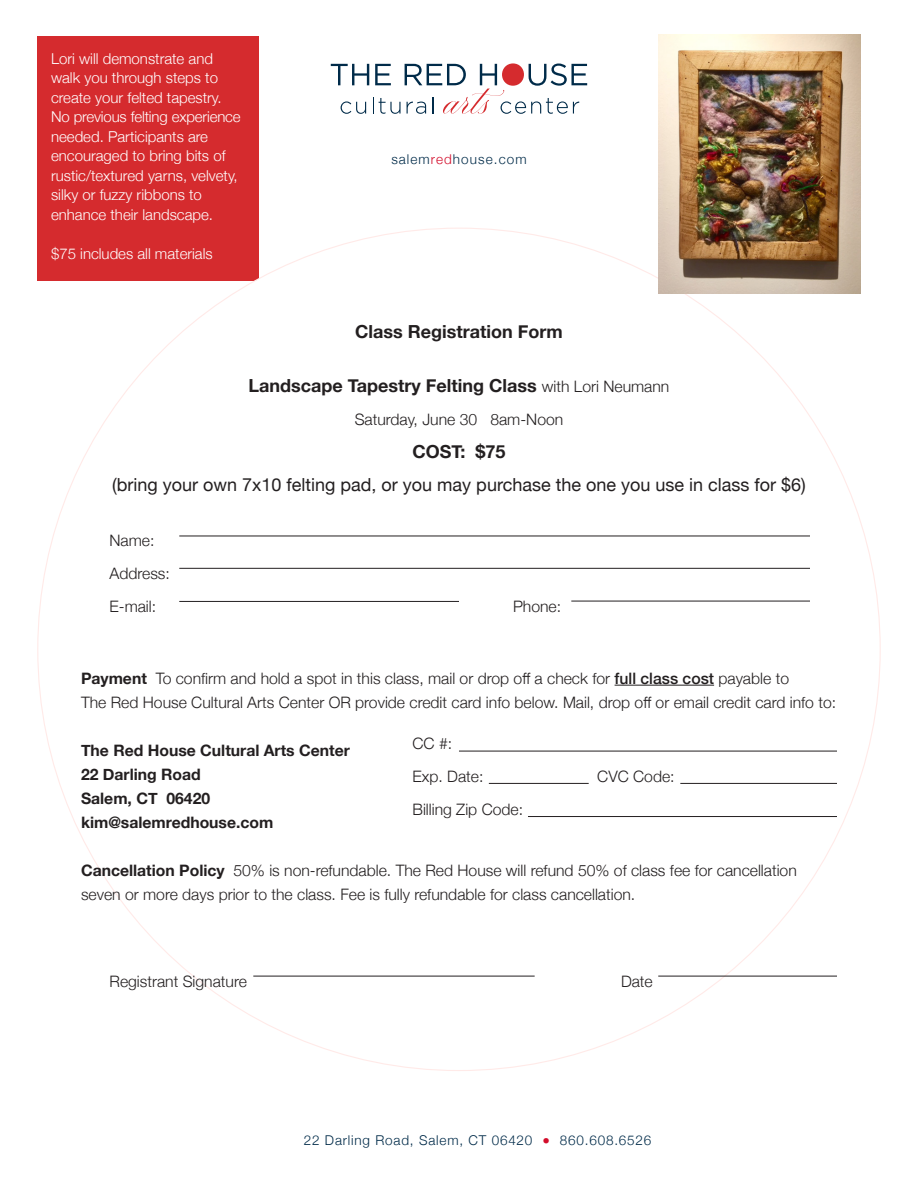
<style>
.page{position:relative;width:918px;height:1188px;background:#fff}
.page>*{position:absolute;margin:0;border:0;box-sizing:border-box;transform-origin:0 0}
.t1{font:700 18px "Helvetica Neue";color:#231f20}
.t2{font:18px "Helvetica Neue";color:#231f20}
.t3{font:300 15.75px/24px "Helvetica Neue";color:#231f20}
.t4{font:700 15.75px "Helvetica Neue";color:#231f20}
.t5{font:300 15px/19.5px "Helvetica Neue";color:#fff}
.t6{font:300 13.5px "Helvetica Neue";letter-spacing:.06em;color:#002b49}
.t7{font:300 13.5px "Helvetica Neue";letter-spacing:.08em;color:#002b49}
.s1{color:#d30d2b}
.s2{font-weight:300;font-size:15.75px}
.s3{font-weight:700}
.s4{font-weight:500}
.s5{font-size:15px;color:#d30d2b}
</style>
<div class="page">
<div style="left:37px;top:37px;width:222px;height:244px;background:#d52b2e"></div>
<svg style="left:331px;top:64px;width:256px;height:50px"></svg>
<hr style="left:615px;top:685px;width:99px;height:1px;background:#231f20">
<hr style="left:179px;top:536px;width:631px;height:1px;background:#231f20">
<hr style="left:179px;top:601px;width:280px;height:1px;background:#231f20">
<hr style="left:571px;top:601px;width:239px;height:1px;background:#231f20">
<hr style="left:179px;top:568px;width:631px;height:1px;background:#231f20">
<hr style="left:658px;top:976px;width:179px;height:1px;background:#231f20">
<hr style="left:253px;top:976px;width:282px;height:1px;background:#231f20">
<hr style="left:459px;top:751px;width:378px;height:1px;background:#231f20">
<hr style="left:528px;top:816px;width:309px;height:1px;background:#231f20">
<hr style="left:680px;top:783px;width:157px;height:1px;background:#231f20">
<hr style="left:489px;top:783px;width:100px;height:1px;background:#231f20">
<img style="left:658px;top:34px;width:203px;height:260px">
<p class="t5" style="left:51px;top:48px;width:191px">Lori will demonstrate and walk you through steps to create your felted tapestry.<br>No previous felting experience needed. Participants are encouraged to bring bits of rustic/textured yarns, velvety, silky or fuzzy ribbons to enhance their landscape.</p>
<p class="t5" style="left:51px;top:243px;width:163px">$75 includes all materials</p>
<p class="t7" style="left:391px;top:148px;width:137px">salem<span class="s1">red</span>house.com</p>
<p class="t1" style="left:355px;top:317px;width:209px">Class Registration Form</p>
<p class="t1" style="left:249px;top:372px;width:422px">Landscape Tapestry Felting Class <span class="s2">with Lori Neumann</span></p>
<p class="t3" style="left:355px;top:407px;width:210px">Saturday, June 30 8am-Noon</p>
<p class="t1" style="left:412px;top:438px;width:95px">COST: $75</p>
<p class="t2" style="left:112px;top:472px;width:695px">(bring your own 7x10 felting pad, or you may purchase the one you use in class for $6)</p>
<p class="t3" style="left:110px;top:527px;width:46px">Name:</p>
<p class="t3" style="left:110px;top:560px;width:62px">Address:</p>
<p class="t3" style="left:110px;top:593px;width:48px">E-mail:</p>
<p class="t3" style="left:513px;top:593px;width:50px">Phone:</p>
<p class="t3" style="left:81px;top:665px;width:710px"><span class="s3">Payment</span> To confirm and hold a spot in this class, mail or drop off a check for <span class="s4">full class cost</span> payable to</p>
<p class="t3" style="left:81px;top:689px;width:757px">The Red House Cultural Arts Center OR provide credit card info below. Mail, drop off or email credit card info to:</p>
<p class="t4" style="left:81px;top:738px;width:270px">The Red House Cultural Arts Center</p>
<p class="t4" style="left:81px;top:762px;width:121px">22 Darling Road</p>
<p class="t4" style="left:81px;top:786px;width:131px">Salem, CT 06420</p>
<p class="t4" style="left:81px;top:810px;width:194px">kim@salemredhouse.com</p>
<p class="t3" style="left:81px;top:857px;width:717px"><span class="s3">Cancellation Policy</span> 50% is non-refundable. The Red House will refund 50% of class fee for cancellation seven or more days prior to the class. Fee is fully refundable for class cancellation.</p>
<p class="t3" style="left:413px;top:731px;width:41px">CC #:</p>
<p class="t3" style="left:413px;top:764px;width:72px">Exp. Date:</p>
<p class="t3" style="left:597px;top:764px;width:79px">CVC Code:</p>
<p class="t3" style="left:413px;top:797px;width:112px">Billing Zip Code:</p>
<p class="t3" style="left:110px;top:968px;width:139px">Registrant Signature</p>
<p class="t3" style="left:621px;top:968px;width:33px">Date</p>
<p class="t6" style="left:304px;top:1129px;width:349px">22 Darling Road, Salem, CT 06420 <span class="s5">•</span> 860.608.6526</p>
</div>
